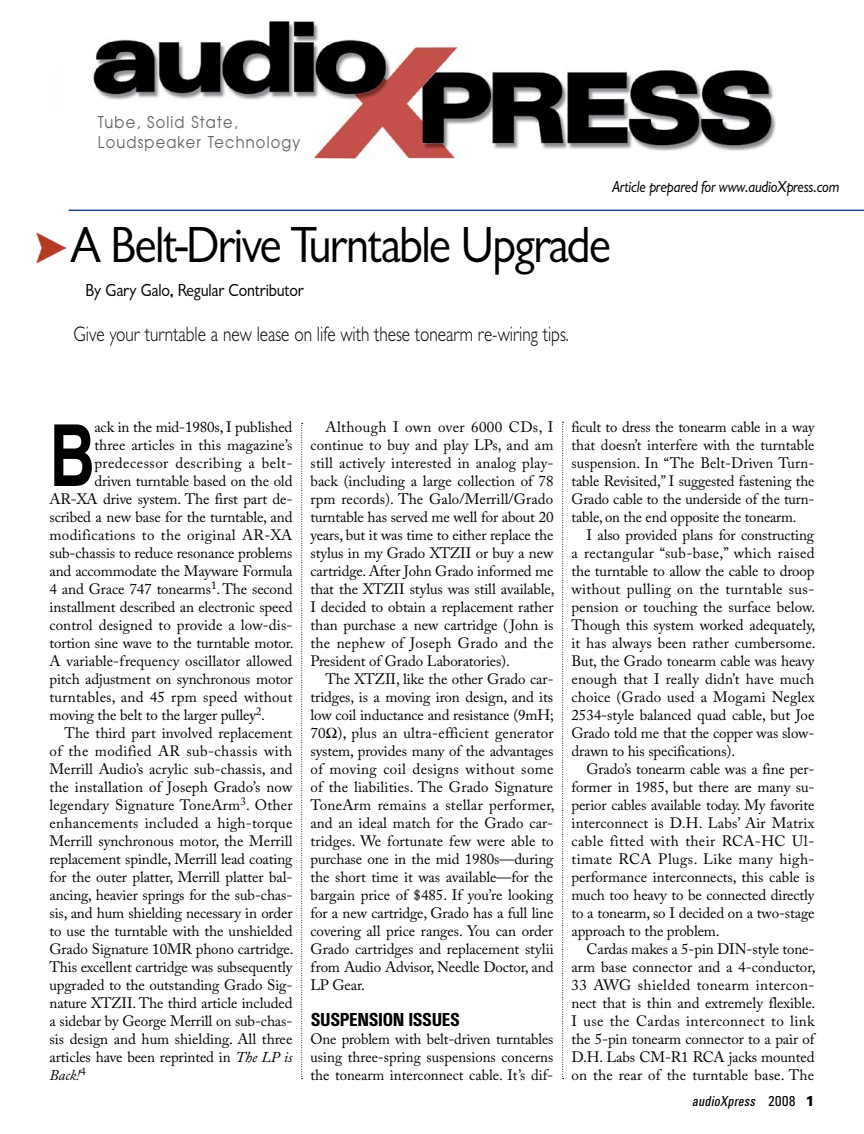
<style>
.page{position:relative;width:864px;height:1134px;background:#fff}
.page>*{position:absolute;margin:0;border:0;box-sizing:border-box;transform-origin:0 0}
.t1{font:700 condensed 85.65px "Helvetica";color:#000;scale:.9 1}
.t2{font:52.5px "Classical Sans Regular DTC";letter-spacing:-.035em;color:#000;scale:.9 1}
.t3{font:21px "Classical Sans Light DTC";color:#000;scale:.82 1}
.t4{font:19.5px "Univers Bold Cond DTC";letter-spacing:-.055em;color:#000}
.t5{font:18px "Classical Sans Regular DTC";letter-spacing:-.01em;color:#000;scale:.9 1}
.t6{font:16.5px "Classical Sans Reg Ita DTC";letter-spacing:-.01em;color:#000;scale:.9 1}
.t7{font:16.2px/19.5px "Avant Garde";letter-spacing:.08em;color:#636467;scale:.9 1}
.t8{font:15px/18px "Adobe Caslon Pro";letter-spacing:-.01em;color:#000;text-align:justify}
.t9{font:15px "Adobe Caslon Pro";letter-spacing:.01em;color:#000}
.t10{font:15px "Adobe Caslon Pro";letter-spacing:.02em;color:#000}
.t11{font:15px "Adobe Caslon Pro";letter-spacing:.015em;color:#000}
.t12{font:15px "Adobe Caslon Pro";letter-spacing:.025em;color:#000}
.t13{font:15px "Adobe Caslon Pro";letter-spacing:.035em;color:#000}
.t14{font:italic 15px "Univers Roman Cond DTC";color:#000}
.t15{font:italic 15px "Adobe Caslon Pro";color:#000}
.s1{font-style:italic}
.s2{font-style:normal}
.s3{font-family:"Univers Black DTC";font-style:normal}
</style>
<div class="page">
<hr style="left:69px;top:210px;width:795px;height:1px;background:#234693">
<img style="left:36px;top:232px;width:30px;height:30px">
<svg style="left:562px;top:422px;width:2px;height:657px"></svg>
<svg style="left:301px;top:423px;width:2px;height:656px"></svg>
<img style="left:93px;top:21px;width:683px;height:139px">
<p class="t7" style="left:98px;top:112px;width:227px">Tube, Solid State,<br>Loudspeaker Technology</p>
<p class="t6" style="left:612px;top:178px;width:254px">Article prepared for www.audioXpress.com</p>
<h2 class="t2" style="left:70px;top:216px;width:602px">A Belt-Drive Turntable Upgrade</h2>
<p class="t5" style="left:86px;top:281px;width:244px">By Gary Galo, Regular Contributor</p>
<h3 class="t3" style="left:74px;top:322px;width:606px">Give your turntable a new lease on life with these tonearm re-wiring tips.</h3>
<h1 class="t1" style="left:50px;top:404px;width:52px">B</h1>
<p class="t8" style="left:94px;top:418px;width:200px">ack in the mid-1980s, I published</p>
<p class="t8" style="left:94px;top:436px;width:200px">three articles in this magazine’s</p>
<p class="t13" style="left:94px;top:454px;width:200px">predecessor describing a belt-</p>
<p class="t8" style="left:94px;top:472px;width:200px">driven turntable based on the old</p>
<p class="t8" style="left:49px;top:490px;width:245px">AR-XA drive system. The first part de-</p>
<p class="t8" style="left:49px;top:508px;width:244px">scribed a new base for the turntable, and</p>
<p class="t10" style="left:49px;top:526px;width:244px">modifications to the original AR-XA</p>
<p class="t8" style="left:49px;top:544px;width:244px">sub-chassis to reduce resonance problems</p>
<p class="t8" style="left:49px;top:562px;width:244px">and accommodate the Mayware Formula</p>
<p class="t8" style="left:49px;top:580px;width:245px">4 and Grace 747 tonearms<sup>1</sup>. The second</p>
<p class="t8" style="left:50px;top:598px;width:244px">installment described an electronic speed</p>
<p class="t9" style="left:50px;top:616px;width:245px">control designed to provide a low-dis-</p>
<p class="t8" style="left:50px;top:634px;width:246px">tortion sine wave to the turntable motor.</p>
<p class="t8" style="left:50px;top:652px;width:244px">A variable-frequency oscillator allowed</p>
<p class="t8" style="left:50px;top:670px;width:245px">pitch adjustment on synchronous motor</p>
<p class="t11" style="left:50px;top:688px;width:245px">turntables, and 45 rpm speed without</p>
<p class="t8" style="left:50px;top:706px;width:217px">moving the belt to the larger pulley<sup>2</sup>.</p>
<p class="t8" style="left:65px;top:724px;width:229px">The third part involved replacement</p>
<p class="t12" style="left:50px;top:742px;width:244px">of the modified AR sub-chassis with</p>
<p class="t8" style="left:50px;top:760px;width:245px">Merrill Audio’s acrylic sub-chassis, and</p>
<p class="t9" style="left:50px;top:778px;width:244px">the installation of Joseph Grado’s now</p>
<p class="t9" style="left:50px;top:796px;width:245px">legendary Signature ToneArm<sup>3</sup>. Other</p>
<p class="t10" style="left:50px;top:814px;width:244px">enhancements included a high-torque</p>
<p class="t8" style="left:50px;top:832px;width:245px">Merrill synchronous motor, the Merrill</p>
<p class="t8" style="left:50px;top:850px;width:244px">replacement spindle, Merrill lead coating</p>
<p class="t8" style="left:50px;top:868px;width:244px">for the outer platter, Merrill platter bal-</p>
<p class="t8" style="left:50px;top:886px;width:244px">ancing, heavier springs for the sub-chas-</p>
<p class="t8" style="left:50px;top:904px;width:244px">sis, and hum shielding necessary in order</p>
<p class="t8" style="left:50px;top:922px;width:244px">to use the turntable with the unshielded</p>
<p class="t8" style="left:50px;top:940px;width:246px">Grado Signature 10MR phono cartridge.</p>
<p class="t8" style="left:50px;top:958px;width:244px">This excellent cartridge was subsequently</p>
<p class="t8" style="left:50px;top:976px;width:244px">upgraded to the outstanding Grado Sig-</p>
<p class="t8" style="left:50px;top:994px;width:245px">nature XTZII. The third article included</p>
<p class="t8" style="left:50px;top:1012px;width:244px">a sidebar by George Merrill on sub-chas-</p>
<p class="t8" style="left:50px;top:1030px;width:244px">sis design and hum shielding. All three</p>
<p class="t8" style="left:50px;top:1048px;width:244px">articles have been reprinted in <span class="s1">The LP is</span></p>
<p class="t15" style="left:50px;top:1066px;width:38px">Back!<sup>4</sup></p>
<p class="t8" style="left:310px;top:418px;width:246px;text-indent:15px">Although I own over 6000 CDs, I continue to buy and play LPs, and am still actively interested in analog play&shy;back (including a large collection of 78 rpm records). The Galo/Merrill/Grado turntable has served me well for about 20 years, but it was time to either replace the stylus in my Grado XTZII or buy a new cartridge. After John Grado informed me that the XTZII stylus was still available, I decided to obtain a replacement rather than purchase a new cartridge ( John is the nephew of Joseph Grado and the President of Grado Laboratories).</p>
<p class="t8" style="left:310px;top:670px;width:246px;text-indent:15px">The XTZII, like the other Grado car&shy;tridges, is a moving iron design, and its low coil inductance and resistance (9mH; 70 ), plus an ultra-efficient generator system, provides many of the advantages of moving coil designs without some of the liabilities. The Grado Signature ToneArm remains a stellar performer, and an ideal match for the Grado car&shy;tridges. We fortunate few were able to purchase one in the mid 1980s—during the short time it was available—for the bargain price of $485. If you’re looking for a new cartridge, Grado has a full line covering all price ranges. You can order Grado cartridges and replacement stylii from Audio Advisor, Needle Doctor, and LP Gear.</p>
<h3 class="t4" style="left:310px;top:1009px;width:151px">SUSPENSION ISSUES</h3>
<p class="t8" style="left:310px;top:1030px;width:245px">One problem with belt-driven turntables using three-spring suspensions concerns the tonearm interconnect cable. It’s dif-</p>
<p class="t8" style="left:571px;top:418px;width:245px">ficult to dress the tonearm cable in a way that doesn’t interfere with the turntable suspension. In “The Belt-Driven Turn&shy;table Revisited,” I suggested fastening the Grado cable to the underside of the turn&shy;table, on the end opposite the tonearm.</p>
<p class="t8" style="left:572px;top:526px;width:246px;text-indent:15px">I also provided plans for constructing a rectangular “sub-base,” which raised the turntable to allow the cable to droop without pulling on the turntable sus&shy;pension or touching the surface below.<br>Though this system worked adequately, it has always been rather cumbersome.<br>But, the Grado tonearm cable was heavy enough that I really didn’t have much choice (Grado used a Mogami Neglex 2534-style balanced quad cable, but Joe Grado told me that the copper was slow&shy;drawn to his specifications).</p>
<p class="t8" style="left:572px;top:760px;width:245px;text-indent:15px">Grado’s tonearm cable was a fine per&shy;former in 1985, but there are many su&shy;perior cables available today. My favorite interconnect is D.H. Labs’ Air Matrix cable fitted with their RCA-HC Ul&shy;timate RCA Plugs. Like many high&shy;performance interconnects, this cable is much too heavy to be connected directly to a tonearm, so I decided on a two-stage approach to the problem.</p>
<p class="t8" style="left:572px;top:940px;width:246px;text-indent:15px">Cardas makes a 5-pin DIN-style tone&shy;arm base connector and a 4-conductor, 33 AWG shielded tonearm intercon&shy;nect that is thin and extremely flexible.<br>I use the Cardas interconnect to link the 5-pin tonearm connector to a pair of D.H. Labs CM-R1 RCA jacks mounted on the rear of the turntable base. The</p>
<p class="t14" style="left:692px;top:1092px;width:124px">audioXpress <span class="s2">20 0 8</span> <span class="s3">1</span></p>
</div>
